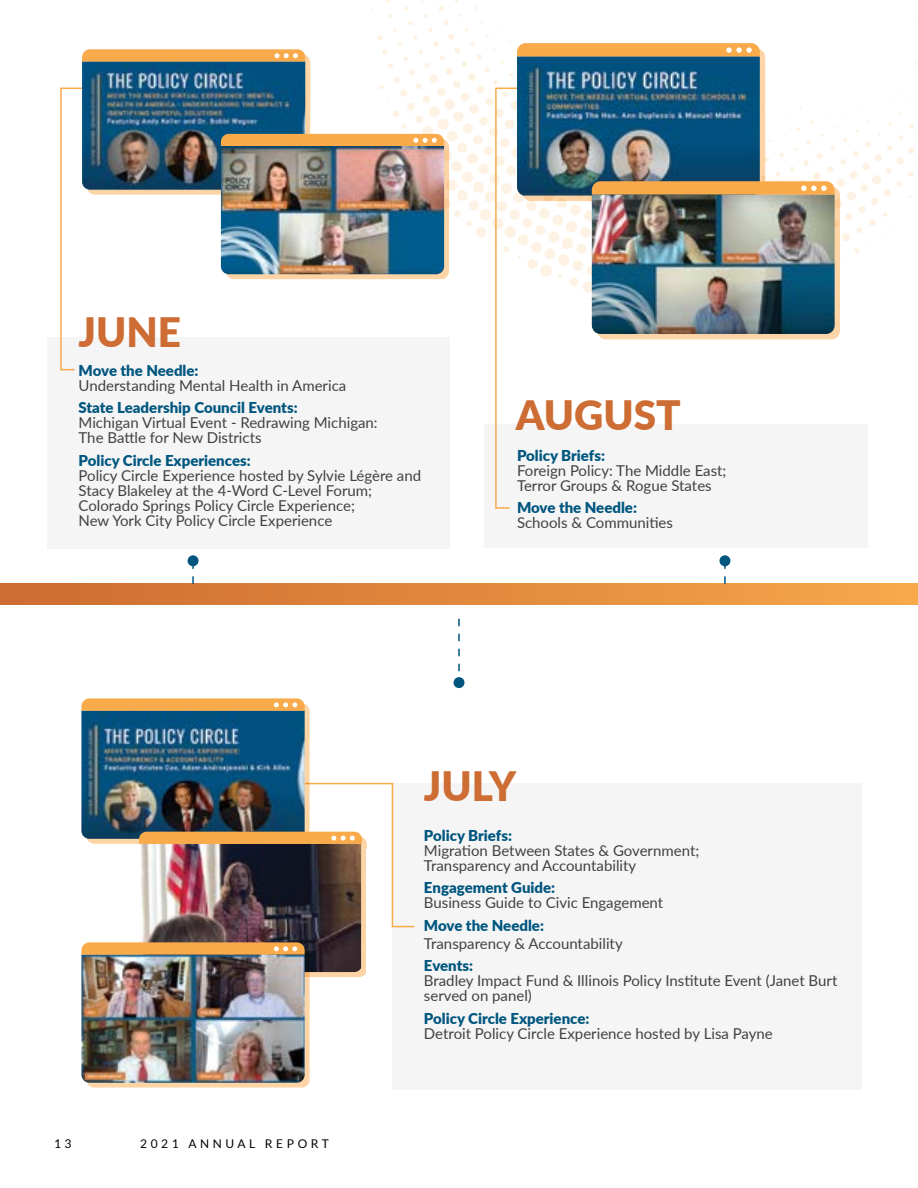
<style>
.page{position:relative;width:918px;height:1188px;background:#fff}
.page>*{position:absolute;margin:0;border:0;box-sizing:border-box;transform-origin:0 0}
.t1{font:900 40.5px "Lato";color:#cd6c33}
.t2{font:15px/15px "Lato";color:#414042}
.t3{font:900 15px "Lato";color:#00567e}
.t4{font:12px "Lato";letter-spacing:.3em;color:#000}
</style>
<div class="page">
<div style="left:392px;top:784px;width:470px;height:306px;background:#f5f5f6"></div>
<div style="left:484px;top:424px;width:384px;height:124px;background:#f5f5f6"></div>
<div style="left:47px;top:337px;width:402px;height:211px;background:#f5f5f6"></div>
<img style="left:60px;top:0;width:858px;height:509px">
<img style="left:81px;top:698px;width:334px;height:390px">
<div style="left:0;top:584px;width:918px;height:20px;background:linear-gradient(to right,#cc6b32,#f6a74a)"></div>
<svg style="left:458px;top:619px;width:2px;height:53px"></svg>
<div style="left:454px;top:677px;width:10px;height:11px;background:#00567e;border-radius:50%"></div>
<svg style="left:192px;top:566px;width:2px;height:18px"></svg>
<div style="left:188px;top:555px;width:11px;height:11px;background:#00567e;border-radius:50%"></div>
<svg style="left:724px;top:566px;width:2px;height:18px"></svg>
<div style="left:719px;top:555px;width:11px;height:11px;background:#00567e;border-radius:50%"></div>
<h1 class="t1" style="left:79px;top:302px;width:104px">JUNE</h1>
<p class="t3" style="left:79px;top:359px;width:122px">Move the Needle:</p>
<p class="t2" style="left:79px;top:377px;width:269px">Understanding Mental Health in America</p>
<p class="t3" style="left:79px;top:397px;width:221px">State Leadership Council Events:</p>
<p class="t2" style="left:79px;top:415px;width:301px">Michigan Virtual Event - Redrawing Michigan:<br>The Battle for New Districts</p>
<p class="t3" style="left:79px;top:449px;width:174px">Policy Circle Experiences:</p>
<p class="t2" style="left:79px;top:467px;width:344px">Policy Circle Experience hosted by Sylvie Légère and Stacy Blakeley at the 4-Word C-Level Forum; Colorado Springs Policy Circle Experience;<br>New York City Policy Circle Experience</p>
<h1 class="t1" style="left:516px;top:385px;width:167px">AUGUST</h1>
<p class="t3" style="left:517px;top:444px;width:90px">Policy Briefs:</p>
<p class="t2" style="left:517px;top:462px;width:211px">Foreign Policy: The Middle East;<br>Terror Groups &amp; Rogue States</p>
<p class="t3" style="left:517px;top:496px;width:122px">Move the Needle:</p>
<p class="t2" style="left:517px;top:515px;width:158px">Schools &amp; Communities</p>
<h1 class="t1" style="left:424px;top:755px;width:94px">JULY</h1>
<p class="t4" style="left:54px;top:1136px;width:19px">1 3</p>
<p class="t4" style="left:140px;top:1136px;width:190px">2021 ANNUAL REPORT</p>
<p class="t3" style="left:424px;top:824px;width:90px">Policy Briefs:</p>
<p class="t2" style="left:424px;top:842px;width:277px">Migration Between States &amp; Government;<br>Transparency and Accountability</p>
<p class="t3" style="left:424px;top:877px;width:133px">Engagement Guide:</p>
<p class="t2" style="left:424px;top:895px;width:241px">Business Guide to Civic Engagement</p>
<p class="t3" style="left:424px;top:914px;width:122px">Move the Needle:</p>
<p class="t2" style="left:424px;top:935px;width:200px">Transparency &amp; Accountability</p>
<p class="t3" style="left:424px;top:955px;width:51px">Events:</p>
<p class="t2" style="left:424px;top:973px;width:415px">Bradley Impact Fund &amp; Illinois Policy Institute Event (Janet Burt served on panel)</p>
<p class="t3" style="left:424px;top:1007px;width:167px">Policy Circle Experience:</p>
<p class="t2" style="left:424px;top:1025px;width:350px">Detroit Policy Circle Experience hosted by Lisa Payne</p>
</div>
